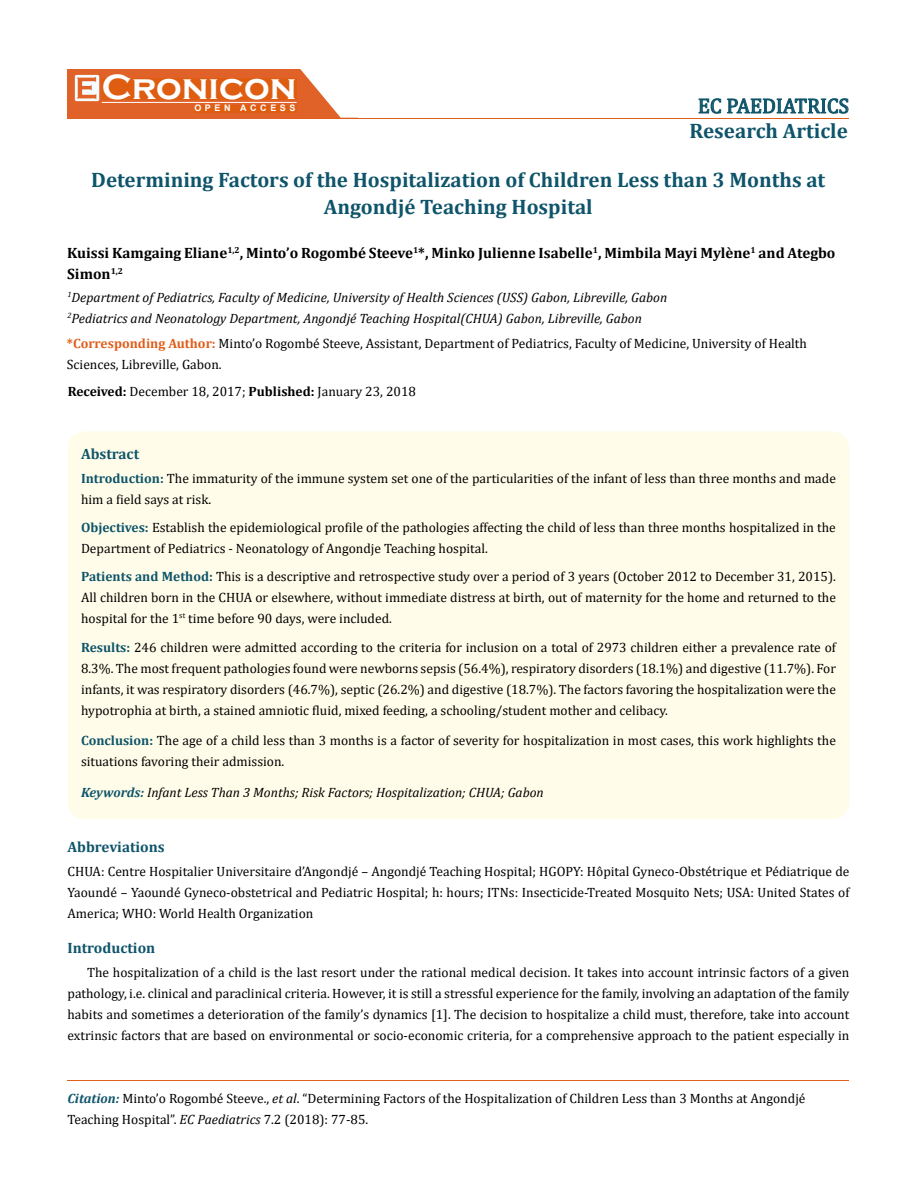
<style>
.page{position:relative;width:917px;height:1190px;background:#fff}
.page>*{position:absolute;margin:0;border:0;box-sizing:border-box;transform-origin:0 0}
.t1{font:700 36px "Copperplate Gothic";color:#fff}
.t2{font:700 21px/27px "Cambria";color:#0e546a;text-align:center}
.t3{font:21px "Cambria";color:#0e546a}
.t4{font:700 15px/21px "Cambria";color:#000}
.t5{font:700 15px "Cambria";color:#0e546a}
.t6{font:13.5px/21px "Cambria";color:#000}
.t7{font:italic 13.5px/21px "Cambria";color:#000}
.t8{font:700 9px "Arial";letter-spacing:.4em;color:#fff}
.s1{font-weight:700;color:#e05d1a}
.s2{font-weight:700}
.s3{font-weight:700;color:#0e546a}
.s4{font-weight:700;font-style:italic;color:#0e546a}
.s5{font-style:italic}
</style>
<div class="page">
<div style="left:67px;top:70px;width:290px;height:49px;background:#e06228"></div>
<svg style="left:300px;top:69px;width:58px;height:49px"></svg>
<img style="left:75px;top:75px;width:24px;height:26px">
<div style="left:102px;top:79px;width:195px;height:21px;background:#df5d11"></div>
<div style="left:194px;top:105px;width:103px;height:7px;background:#df5d11"></div>
<svg style="left:698px;top:98px;width:23px;height:16px"></svg>
<svg style="left:727px;top:98px;width:121px;height:16px"></svg>
<hr style="left:102px;top:102px;width:194px;height:1px;background:#fff">
<hr style="left:279px;top:118px;width:569px;height:1px;background:#e05d1a">
<hr style="left:67px;top:1080px;width:782px;height:1px;background:#e05d1a">
<div style="left:67px;top:431px;width:782px;height:388px;background:#fffde9;border-radius:18px"></div>
<h1 class="t1" style="left:102px;top:68px;width:196px">Cronicon</h1>
<p class="t8" style="left:194px;top:102px;width:103px">OPEN ACCESS</p>
<h2 class="t3" style="left:698px;top:93px;width:153px">EC PAEDIATRICS</h2>
<h2 class="t2" style="left:689px;top:116px;width:160px">Research Article</h2>
<h2 class="t2" style="left:91px;top:166px;width:735px">Determining Factors of the Hospitalization of Children Less than 3 Months at<br>Angondjé Teaching Hospital</h2>
<p class="t4" style="left:67px;top:241px;width:769px">Kuissi Kamgaing Eliane<sup>1,2</sup>, Minto’o Rogombé Steeve<sup>1</sup>*, Minko Julienne Isabelle<sup>1</sup>, Mimbila Mayi Mylène<sup>1</sup> and Ategbo<br>Simon<sup>1,2</sup></p>
<p class="t7" style="left:67px;top:286px;width:601px"><sup>1</sup>Department of Pediatrics, Faculty of Medicine, University of Health Sciences (USS) Gabon, Libreville, Gabon<br><sup>2</sup>Pediatrics and Neonatology Department, Angondjé Teaching Hospital(CHUA) Gabon, Libreville, Gabon</p>
<p class="t6" style="left:67px;top:333px;width:741px"><span class="s1">*Corresponding Author:</span> Minto’o Rogombé Steeve, Assistant, Department of Pediatrics, Faculty of Medicine, University of Health<br>Sciences, Libreville, Gabon.</p>
<p class="t6" style="left:68px;top:381px;width:350px"><span class="s2">Received:</span> December 18, 2017; <span class="s2">Published:</span> January 23, 2018</p>
<p class="t5" style="left:81px;top:443px;width:60px">Abstract</p>
<p class="t6" style="left:81px;top:468px;width:756px"><span class="s3">Introduction:</span> The immaturity of the immune system set one of the particularities of the infant of less than three months and made him a field says at risk.</p>
<p class="t6" style="left:81px;top:517px;width:756px"><span class="s3">Objectives:</span> Establish the epidemiological profile of the pathologies affecting the child of less than three months hospitalized in the<br>Department of Pediatrics - Neonatology of Angondje Teaching hospital.</p>
<p class="t6" style="left:81px;top:565px;width:756px;text-align:justify"><span class="s3">Patients and Method:</span> This is a descriptive and retrospective study over a period of 3 years (October 2012 to December 31, 2015).<br>All children born in the CHUA or elsewhere, without immediate distress at birth, out of maternity for the home and returned to the hospital for the 1<sup>st</sup> time before 90 days, were included.</p>
<p class="t6" style="left:81px;top:636px;width:756px;text-align:justify"><span class="s3">Results:</span> 246 children were admitted according to the criteria for inclusion on a total of 2973 children either a prevalence rate of 8.3%. The most frequent pathologies found were newborns sepsis (56.4%), respiratory disorders (18.1%) and digestive (11.7%). For infants, it was respiratory disorders (46.7%), septic (26.2%) and digestive (18.7%). The factors favoring the hospitalization were the hypotrophia at birth, a stained amniotic fluid, mixed feeding, a schooling/student mother and celibacy.</p>
<p class="t6" style="left:81px;top:730px;width:756px"><span class="s3">Conclusion:</span> The age of a child less than 3 months is a factor of severity for hospitalization in most cases, this work highlights the situations favoring their admission.</p>
<p class="t7" style="left:81px;top:781px;width:464px"><span class="s3">Keywords:</span> Infant Less Than 3 Months; Risk Factors; Hospitalization; CHUA; Gabon</p>
<p class="t5" style="left:67px;top:836px;width:99px">Abbreviations</p>
<p class="t6" style="left:67px;top:861px;width:783px;text-align:justify">CHUA: Centre Hospitalier Universitaire d’Angondjé – Angondjé Teaching Hospital; HGOPY: Hôpital Gyneco-Obstétrique et Pédiatrique de Yaoundé – Yaoundé Gyneco-obstetrical and Pediatric Hospital; h: hours; ITNs: Insecticide-Treated Mosquito Nets; USA: United States of America; WHO: World Health Organization</p>
<p class="t5" style="left:67px;top:937px;width:89px">Introduction</p>
<p class="t6" style="left:67px;top:962px;width:783px;text-align:justify;text-indent:19px">The hospitalization of a child is the last resort under the rational medical decision. It takes into account intrinsic factors of a given pathology, i.e. clinical and paraclinical criteria. However, it is still a stressful experience for the family, involving an adaptation of the family habits and sometimes a deterioration of the family’s dynamics [1]. The decision to hospitalize a child must, therefore, take into account extrinsic factors that are based on environmental or socio-economic criteria, for a comprehensive approach to the patient especially in</p>
<p class="t6" style="left:67px;top:1087px;width:739px"><span class="s4">Citation:</span> Minto’o Rogombé Steeve., <span class="s5">et al</span>. “Determining Factors of the Hospitalization of Children Less than 3 Months at Angondjé<br>Teaching Hospital”. <span class="s5">EC Paediatrics</span> 7.2 (2018): 77-85.</p>
</div>
